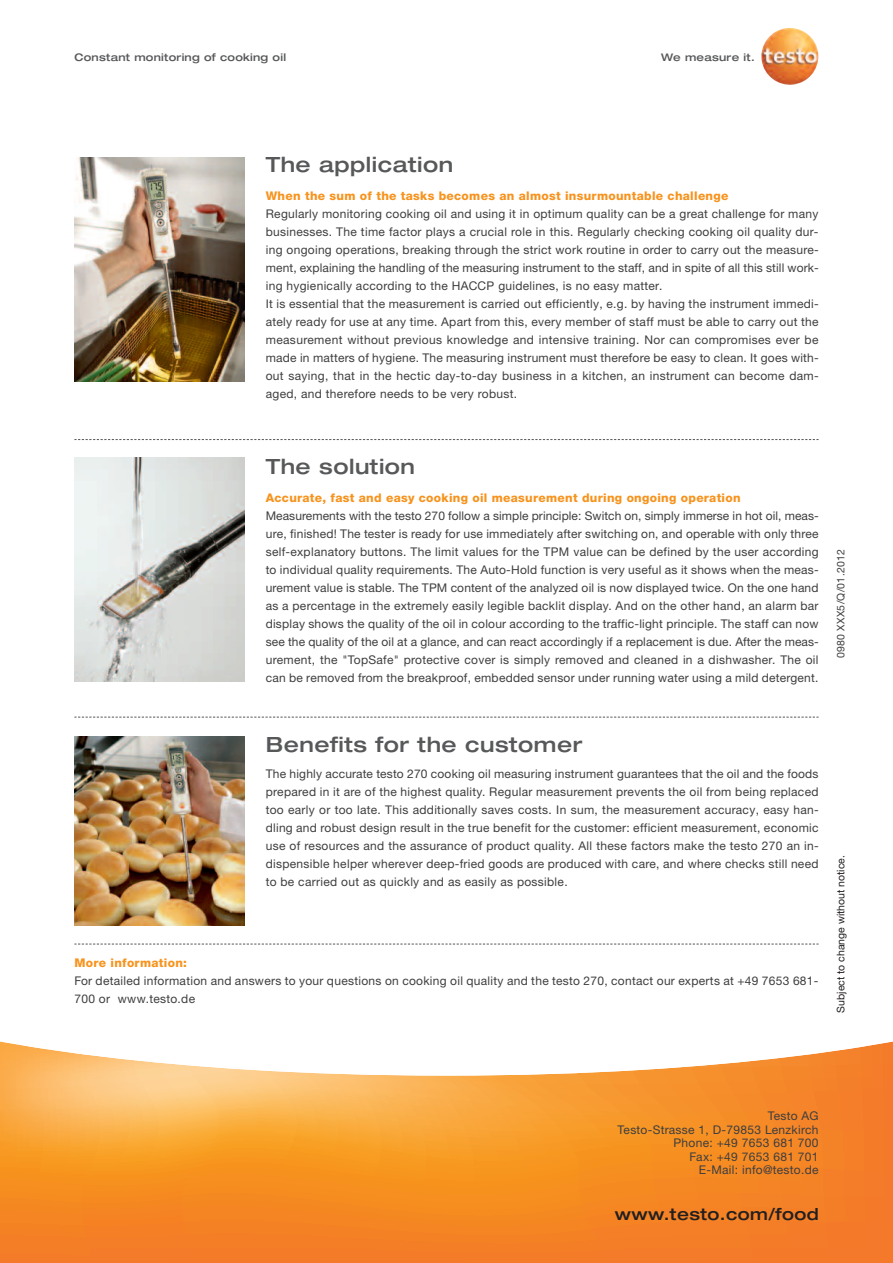
<style>
.page{position:relative;width:893px;height:1263px;background:#fff}
.page>*{position:absolute;margin:0;border:0;box-sizing:border-box;transform-origin:0 0}
.t1{font:500 expanded 21px "Helvetica Neue LT Com";letter-spacing:.025em;color:#57585a}
.t2{font:500 expanded 16.5px "Helvetica Neue LT Com";letter-spacing:.025em;color:#231f20}
.t3{font:12px/18px "Helvetica Neue LTW1 G";letter-spacing:.025em;color:#3e3e3f}
.t4{font:800 12px "Helvetica Neue LTW1 G";letter-spacing:.025em;color:#f7931d}
.t5{font:500 expanded 10.5px "Helvetica Neue LT Com";letter-spacing:.025em;color:#57585a}
.t6{font:10.5px "Helvetica Neue LTW1 G";color:#231f20}
.t7{font:10.5px "Helvetica Neue LTW1 G";letter-spacing:.025em;color:#3e3e3f}
</style>
<div class="page">
<svg style="left:0;top:1041px;width:893px;height:222px;background:#f79e47"></svg>
<img style="left:761px;top:28px;width:57px;height:57px">
<img style="left:74px;top:157px;width:170px;height:224px">
<img style="left:74px;top:458px;width:170px;height:224px">
<img style="left:74px;top:737px;width:170px;height:189px">
<svg style="left:74px;top:439px;width:745px;height:1px"></svg>
<svg style="left:74px;top:717px;width:745px;height:1px"></svg>
<svg style="left:74px;top:944px;width:745px;height:1px"></svg>
<p class="t5" style="left:74px;top:50px;width:213px">Constant monitoring of cooking oil</p>
<p class="t5" style="left:661px;top:50px;width:95px">We measure it.</p>
<h1 class="t1" style="left:266px;top:151px;width:189px">The application</h1>
<p class="t4" style="left:266px;top:191px;width:464px">When the sum of the tasks becomes an almost insurmountable challenge</p>
<p class="t3" style="left:266px;top:206px;width:555px">Regularly monitoring cooking oil and using it in optimum quality can be a great challenge for many businesses. The time factor plays a crucial role in this. Regularly checking cooking oil quality dur&shy;ing ongoing operations, breaking through the strict work routine in order to carry out the measure&shy;ment, explaining the handling of the measuring instrument to the staff, and in spite of all this still work&shy;ing hygienically according to the HACCP guidelines, is no easy matter.<br>It is essential that the measurement is carried out efficiently, e.g. by having the instrument immedi&shy;ately ready for use at any time. Apart from this, every member of staff must be able to carry out the measurement without previous knowledge and intensive training. Nor can compromises ever be made in matters of hygiene. The measuring instrument must therefore be easy to clean. It goes with&shy;out saying, that in the hectic day-to-day business in a kitchen, an instrument can become dam&shy;aged, and therefore needs to be very robust.</p>
<h1 class="t1" style="left:266px;top:453px;width:151px">The solution</h1>
<p class="t4" style="left:266px;top:493px;width:476px">Accurate, fast and easy cooking oil measurement during ongoing operation</p>
<p class="t3" style="left:266px;top:508px;width:555px;text-align:justify">Measurements with the testo 270 follow a simple principle: Switch on, simply immerse in hot oil, meas&shy;ure, finished! The tester is ready for use immediately after switching on, and operable with only three self-explanatory buttons. The limit values for the TPM value can be defined by the user according to individual quality requirements. The Auto-Hold function is very useful as it shows when the meas&shy;urement value is stable. The TPM content of the analyzed oil is now displayed twice. On the one hand as a percentage in the extremely easily legible backlit display. And on the other hand, an alarm bar display shows the quality of the oil in colour according to the traffic-light principle. The staff can now see the quality of the oil at a glance, and can react accordingly if a replacement is due. After the meas&shy;urement, the "TopSafe" protective cover is simply removed and cleaned in a dishwasher. The oil can be removed from the breakproof, embedded sensor under running water using a mild detergent.</p>
<p class="t7" style="left:837px;top:658px;width:110px;rotate:-90deg">0980 XXX5/Q/01.2012</p>
<h1 class="t1" style="left:266px;top:731px;width:318px">Benefits for the customer</h1>
<p class="t3" style="left:266px;top:766px;width:555px;text-align:justify">The highly accurate testo 270 cooking oil measuring instrument guarantees that the oil and the foods prepared in it are of the highest quality. Regular measurement prevents the oil from being replaced too early or too late. This additionally saves costs. In sum, the measurement accuracy, easy han&shy;dling and robust design result in the true benefit for the customer: efficient measurement, economic use of resources and the assurance of product quality. All these factors make the testo 270 an in&shy;dispensible helper wherever deep-fried goods are produced with care, and where checks still need to be carried out as quickly and as easily as possible.</p>
<p class="t4" style="left:74px;top:958px;width:114px">More information:</p>
<p class="t3" style="left:74px;top:973px;width:746px">For detailed information and answers to your questions on cooking oil quality and the testo 270, contact our experts at +49 7653 681-<br>700 or www.testo.de</p>
<p class="t6" style="left:837px;top:1013px;width:159px;rotate:-90deg">Subject to change without notice.</p>
<p class="t3" style="left:618px;top:1110px;width:202px;line-height:13.5px;text-align:right">Testo AG<br>Testo-Strasse 1, D-79853 Lenzkirch<br>Phone: +49 7653 681 700<br>Fax: +49 7653 681 701<br>E-Mail: info@testo.de</p>
<h2 class="t2" style="left:615px;top:1203px;width:205px">www.testo.com/food</h2>
</div>
